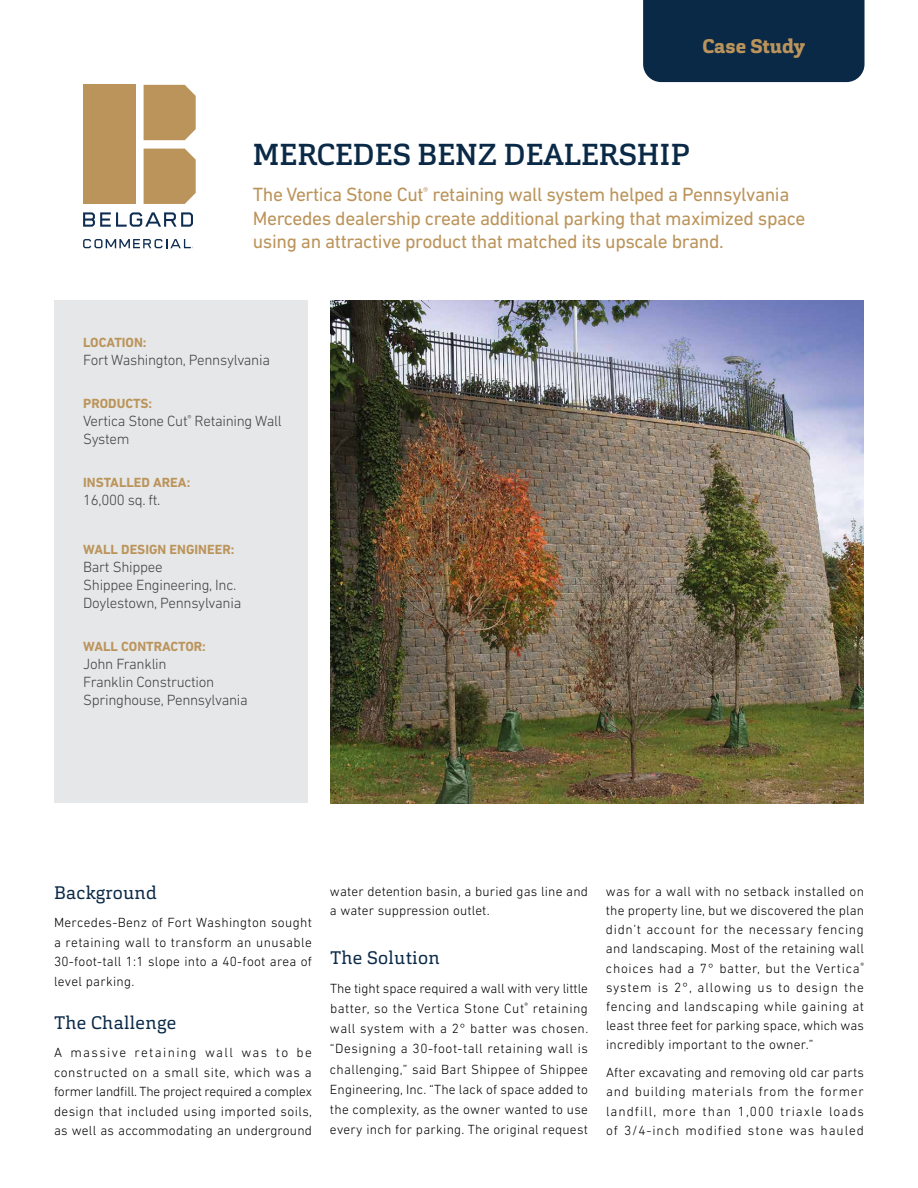
<style>
.page{position:relative;width:918px;height:1188px;background:#fff}
.page>*{position:absolute;margin:0;border:0;box-sizing:border-box;transform-origin:0 0}
.t1{font:500 30px "Cargan";letter-spacing:.005em;color:#0a2947}
.t2{font:19.5px/23.4px "DIN Next LT Pro";letter-spacing:-.02em;color:#bb945b}
.t3{font:800 19.5px "Cargan";color:#bb945b}
.t4{font:18px "Cargan";letter-spacing:.02em;color:#0a2947}
.t5{font:300 15px/18px "DIN Next LT Pro";letter-spacing:-.02em;color:#414142}
.t6{font:300 13.5px/19.2px "DIN Next LT Pro";letter-spacing:.02em;color:#000;text-align:justify}
.t7{font:700 13.5px "DIN Next LT Pro";color:#bb945b}
</style>
<div class="page">
<div style="left:643px;top:0;width:222px;height:82px;background:#0a2947"></div>
<div style="left:54px;top:300px;width:254px;height:503px;background:#e6e7e8"></div>
<div style="left:144px;top:85px;width:52px;height:55px;background:#bb945b"></div>
<div style="left:144px;top:149px;width:52px;height:55px;background:#bb945b"></div>
<div style="left:83px;top:85px;width:52px;height:119px;background:#bb945b"></div>
<svg style="left:83px;top:212px;width:110px;height:15px"></svg>
<svg style="left:83px;top:239px;width:110px;height:9px"></svg>
<img style="left:330px;top:300px;width:534px;height:503px">
<h2 class="t3" style="left:703px;top:33px;width:104px">Case Study</h2>
<h1 class="t1" style="left:253px;top:135px;width:439px">MERCEDES BENZ DEALERSHIP</h1>
<h2 class="t2" style="left:253px;top:183px;width:554px">The Vertica Stone Cut<sup>®</sup> retaining wall system helped a Pennsylvania<br>Mercedes dealership create additional parking that maximized space using an attractive product that matched its upscale brand.</h2>
<p class="t7" style="left:83px;top:334px;width:65px">LOCATION:</p>
<p class="t5" style="left:83px;top:351px;width:188px">Fort Washington, Pennsylvania</p>
<p class="t7" style="left:83px;top:395px;width:71px">PRODUCTS:</p>
<p class="t5" style="left:83px;top:411px;width:200px">Vertica Stone Cut<sup>®</sup> Retaining Wall<br>System</p>
<p class="t7" style="left:83px;top:474px;width:109px">INSTALLED AREA:</p>
<p class="t5" style="left:83px;top:490px;width:79px">16,000 sq. ft.</p>
<p class="t7" style="left:83px;top:542px;width:153px">WALL DESIGN ENGINEER:</p>
<p class="t5" style="left:83px;top:558px;width:160px">Bart Shippee<br>Shippee Engineering, Inc.<br>Doylestown, Pennsylvania</p>
<p class="t7" style="left:83px;top:638px;width:124px">WALL CONTRACTOR:</p>
<p class="t5" style="left:83px;top:654px;width:166px">John Franklin<br>Franklin Construction<br>Springhouse, Pennsylvania</p>
<h3 class="t4" style="left:54px;top:881px;width:105px">Background</h3>
<p class="t6" style="left:54px;top:913px;width:260px">Mercedes-Benz of Fort Washington sought a retaining wall to transform an unusable 30-foot-tall 1:1 slope into a 40-foot area of level parking.</p>
<h3 class="t4" style="left:54px;top:1011px;width:124px">The Challenge</h3>
<p class="t6" style="left:54px;top:1043px;width:260px">A massive retaining wall was to be constructed on a small site, which was a former landfill. The project required a complex design that included using imported soils, as well as accommodating an underground</p>
<p class="t6" style="left:330px;top:881px;width:259px">water detention basin, a buried gas line and a water suppression outlet.</p>
<h3 class="t4" style="left:330px;top:946px;width:111px">The Solution</h3>
<p class="t6" style="left:330px;top:978px;width:260px;line-height:20.2px">The tight space required a wall with very little batter, so the Vertica Stone Cut<sup>®</sup> retaining wall system with a 2° batter was chosen. “Designing a 30-foot-tall retaining wall is challenging,” said Bart Shippee of Shippee Engineering, Inc. “The lack of space added to the complexity, as the owner wanted to use every inch for parking. The original request</p>
<p class="t6" style="left:606px;top:881px;width:260px">was for a wall with no setback installed on the property line, but we discovered the plan didn’t account for the necessary fencing and landscaping. Most of the retaining wall choices had a 7° batter, but the Vertica<sup>® </sup>system is 2°, allowing us to design the fencing and landscaping while gaining at least three feet for parking space, which was incredibly important to the owner.”</p>
<p class="t6" style="left:606px;top:1063px;width:260px">After excavating and removing old car parts and building materials from the former landfill, more than 1,000 triaxle loads of 3/4-inch modified stone was hauled</p>
</div>
